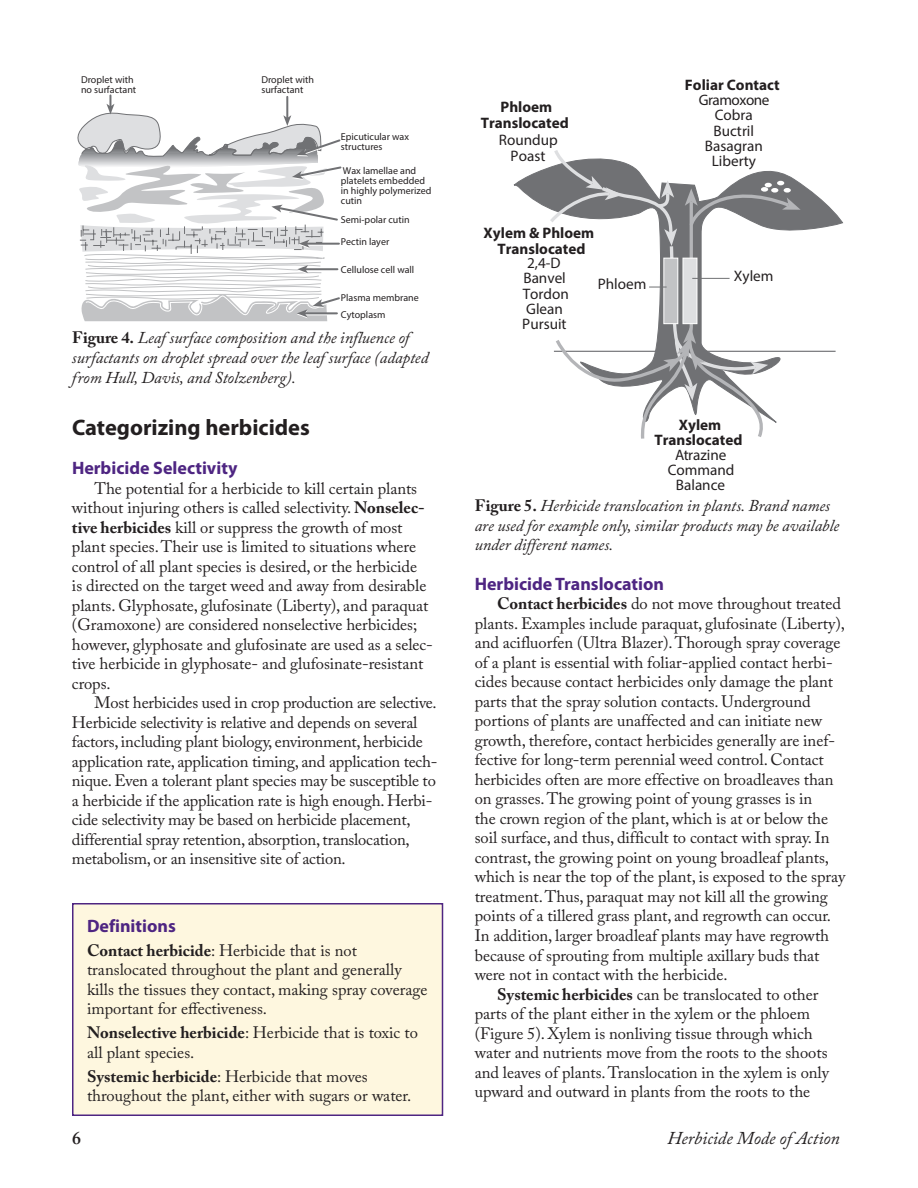
<style>
.page{position:relative;width:918px;height:1188px;background:#fff}
.page>*{position:absolute;margin:0;border:0;box-sizing:border-box;transform-origin:0 0}
.Subhead_1{font:700 22.5px "Myriad Pro";color:#231f20}
.Subhead_2{font:700 18px "Myriad Pro";color:#4e2582}
.t1{font:italic 18px "Adobe Caslon Pro";color:#231f20}
.t2{font:600 18px "Adobe Caslon Pro";color:#231f20}
.Body_text{font:16.5px/19.5px "Adobe Caslon Pro";letter-spacing:-.005em;color:#231f20}
.t3{font:italic 16.5px/19.8px "Adobe Caslon Pro";color:#231f20}
.t4{font:15.15px/15.1px "Myriad Pro";color:#231f20;text-align:center}
.t5{font:700 15.15px/15.1px "Myriad Pro";color:#231f20;text-align:center}
.t6{font:10.05px/10.1px "Myriad Pro";color:#231f20}
.s1{font-weight:700;font-style:normal}
.s2{font-weight:700}
</style>
<div class="page">
<svg style="left:513px;top:168px;width:330px;height:184px"></svg>
<svg style="left:547px;top:150px;width:254px;height:289px"></svg>
<hr style="left:692px;top:278px;width:38px;height:1px;background:#707174">
<div style="left:73px;top:904px;width:369px;height:211px;background:#fef7df"></div>
<div style="left:72px;top:903px;width:371px;height:213px;border:2px solid #4e2582"></div>
<svg style="left:77px;top:95px;width:265px;height:226px"></svg>
<p class="t6" style="left:81px;top:75px;width:57px">Droplet with no surfactant</p>
<p class="t6" style="left:261px;top:75px;width:54px">Droplet with surfactant</p>
<p class="t6" style="left:341px;top:132px;width:70px">Epicuticular wax structures</p>
<p class="t6" style="left:341px;top:165px;width:92px">Wax lamellae and platelets embedded in highly polymerized cutin</p>
<p class="t6" style="left:341px;top:209px;width:70px;line-height:21.6px">Semi-polar cutin<br>Pectin layer</p>
<p class="t6" style="left:341px;top:264px;width:75px">Cellulose cell wall</p>
<p class="t6" style="left:341px;top:289px;width:79px;line-height:17px">Plasma membrane<br>Cytoplasm</p>
<p class="t3" style="left:72px;top:328px;width:358px"><span class="s1">Figure 4.</span> Leaf surface composition and the influence of surfactants on droplet spread over the leaf surface (adapted from Hull, Davis, and Stolzenberg).</p>
<p class="Subhead_1" style="left:72px;top:413px;width:239px">Categorizing herbicides</p>
<p class="Subhead_2" style="left:72px;top:457px;width:167px">Herbicide Selectivity</p>
<p class="Body_text" style="left:72px;top:478px;width:362px;text-indent:23px">The potential for a herbicide to kill certain plants without injuring others is called selectivity. <span class="s2">Nonselec&shy;tive herbicides</span> kill or suppress the growth of most plant species. Their use is limited to situations where control of all plant species is desired, or the herbicide<br>is directed on the target weed and away from desirable plants. Glyphosate, glufosinate (Liberty), and paraquat (Gramoxone) are considered nonselective herbicides; however, glyphosate and glufosinate are used as a selec&shy;tive herbicide in glyphosate- and glufosinate-resistant crops.</p>
<p class="Body_text" style="left:72px;top:693px;width:367px;text-indent:23px">Most herbicides used in crop production are selective.<br>Herbicide selectivity is relative and depends on several factors, including plant biology, environment, herbicide application rate, application timing, and application tech&shy;nique. Even a tolerant plant species may be susceptible to a herbicide if the application rate is high enough. Herbi&shy;cide selectivity may be based on herbicide placement, differential spray retention, absorption, translocation, metabolism, or an insensitive site of action.</p>
<p class="Subhead_2" style="left:87px;top:914px;width:90px">Definitions</p>
<p class="Body_text" style="left:87px;top:940px;width:342px"><span class="s2">Contact herbicide</span>: Herbicide that is not translocated throughout the plant and generally kills the tissues they contact, making spray coverage important for effectiveness.</p>
<p class="Body_text" style="left:87px;top:1023px;width:333px"><span class="s2">Nonselective herbicide</span>: Herbicide that is toxic to all plant species.</p>
<p class="Body_text" style="left:87px;top:1066px;width:326px"><span class="s2">Systemic herbicide</span>: Herbicide that moves throughout the plant, either with sugars or water.</p>
<p class="t5" style="left:481px;top:99px;width:90px">Phloem<br>Translocated</p>
<p class="t4" style="left:499px;top:133px;width:60px">Roundup<br>Poast</p>
<p class="t5" style="left:685px;top:77px;width:96px">Foliar Contact</p>
<p class="t4" style="left:699px;top:92px;width:72px">Gramoxone<br>Cobra<br>Buctril<br>Basagran</p>
<p class="t4" style="left:712px;top:153px;width:46px">Liberty</p>
<p class="t5" style="left:484px;top:225px;width:112px">Xylem &amp; Phloem</p>
<p class="t5" style="left:498px;top:240px;width:90px">Translocated</p>
<p class="t4" style="left:527px;top:255px;width:35px">2,4-D</p>
<p class="t4" style="left:523px;top:271px;width:44px">Banvel</p>
<p class="t4" style="left:523px;top:286px;width:48px">Tordon</p>
<p class="t4" style="left:526px;top:301px;width:38px">Glean</p>
<p class="t4" style="left:522px;top:316px;width:46px">Pursuit</p>
<p class="t4" style="left:598px;top:276px;width:50px">Phloem</p>
<p class="t4" style="left:734px;top:268px;width:41px">Xylem</p>
<p class="t5" style="left:654px;top:417px;width:90px">Xylem<br>Translocated</p>
<p class="t4" style="left:668px;top:447px;width:68px">Atrazine<br>Command<br>Balance</p>
<p class="t3" style="left:475px;top:495px;width:366px"><span class="s1">Figure 5.</span> Herbicide translocation in plants. Brand names are used for example only, similar products may be available under different names.</p>
<p class="Subhead_2" style="left:475px;top:572px;width:191px">Herbicide Translocation</p>
<p class="Body_text" style="left:475px;top:594px;width:372px;text-indent:23px"><span class="s2">Contact herbicides</span> do not move throughout treated plants. Examples include paraquat, glufosinate (Liberty), and acifluorfen (Ultra Blazer). Thorough spray coverage of a plant is essential with foliar-applied contact herbi&shy;cides because contact herbicides only damage the plant parts that the spray solution contacts. Underground portions of plants are unaffected and can initiate new growth, therefore, contact herbicides generally are inef&shy;fective for long-term perennial weed control. Contact herbicides often are more effective on broadleaves than on grasses. The growing point of young grasses is in<br>the crown region of the plant, which is at or below the soil surface, and thus, difficult to contact with spray. In contrast, the growing point on young broadleaf plants, which is near the top of the plant, is exposed to the spray treatment. Thus, paraquat may not kill all the growing points of a tillered grass plant, and regrowth can occur.<br>In addition, larger broadleaf plants may have regrowth because of sprouting from multiple axillary buds that were not in contact with the herbicide.</p>
<p class="Body_text" style="left:475px;top:984px;width:356px;text-indent:23px"><span class="s2">Systemic herbicides</span> can be translocated to other parts of the plant either in the xylem or the phloem (Figure 5). Xylem is nonliving tissue through which water and nutrients move from the roots to the shoots and leaves of plants. Translocation in the xylem is only upward and outward in plants from the roots to the</p>
<p class="t2" style="left:72px;top:1127px;width:10px">6</p>
<p class="t1" style="left:667px;top:1127px;width:174px">Herbicide Mode of Action</p>
</div>
